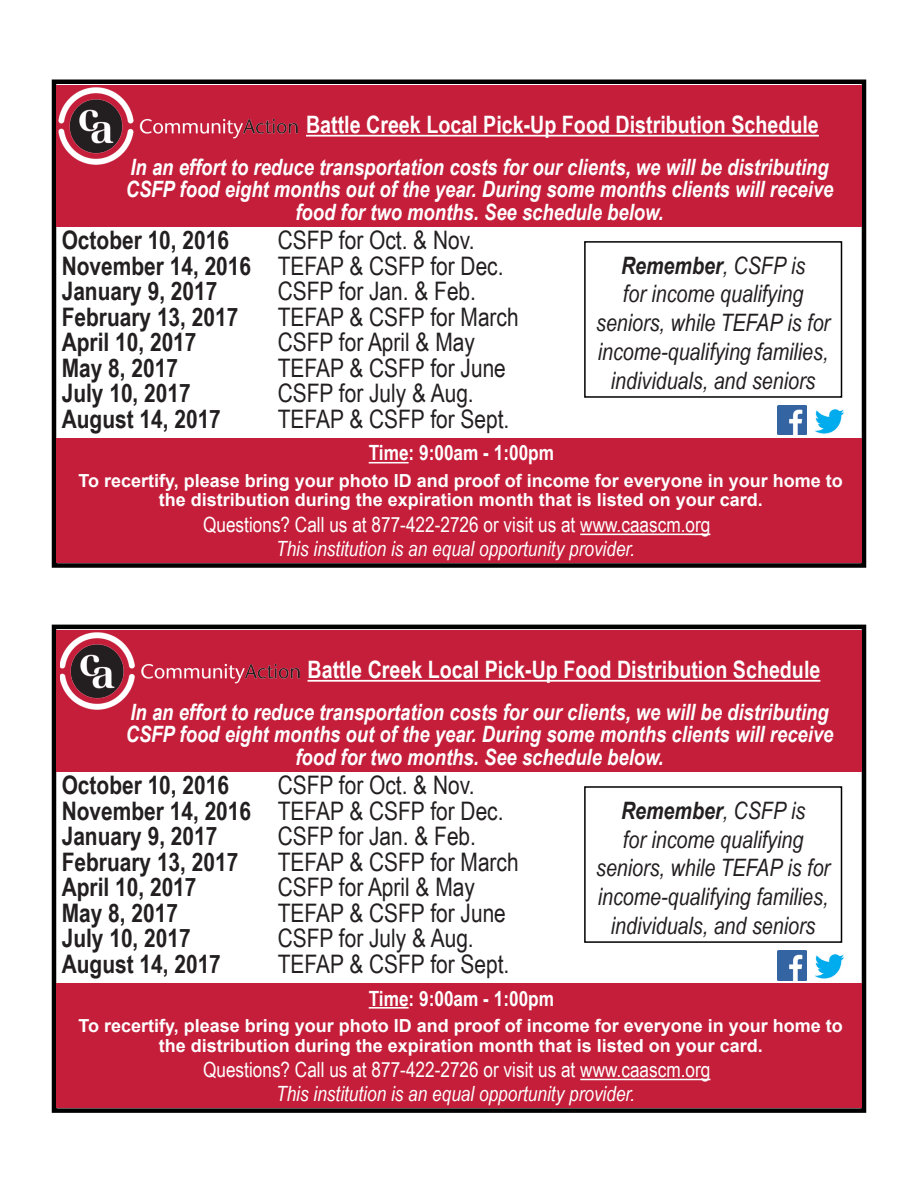
<style>
.page{position:relative;width:918px;height:1188px;background:#fff}
.page>*{position:absolute;margin:0;border:0;box-sizing:border-box;transform-origin:0 0}
.t1{font:25.5px "Arial Narrow";color:#231f20}
.t2{font:700 25.5px "Arial Narrow";color:#231f20}
.t3{font:italic 24px/28.8px "Arial Narrow";color:#231f20;text-align:center}
.t4{font:700 24px "Arial Narrow";color:#fff}
.t5{font:italic 700 22.5px/22.5px "Arial Narrow";color:#fff;text-align:center}
.t6{font:21px "Arial Narrow";color:#fff}
.t7{font:italic 21px "Arial Narrow";color:#fff}
.t8{font:700 21px "Arial Narrow";color:#fff}
.t9{font:700 18px/19.5px "Arial";color:#fff;text-align:center}
.s1{font-weight:700}
</style>
<div class="page">
<div style="left:52px;top:80px;width:814px;height:488px;border:4px solid #000"></div>
<div style="left:56px;top:85px;width:806px;height:141px;background:#c41e3a"></div>
<hr style="left:306px;top:135px;width:513px;height:2px;background:#fff">
<div style="left:584px;top:241px;width:258px;height:157px;border:2px solid #000"></div>
<img style="left:58px;top:88px;width:240px;height:76px">
<div style="left:56px;top:438px;width:806px;height:125px;background:#c41e3a"></div>
<hr style="left:369px;top:462px;width:40px;height:1px;background:#fff">
<hr style="left:580px;top:534px;width:130px;height:1px;background:#fff">
<img style="left:815px;top:409px;width:30px;height:25px">
<img style="left:777px;top:405px;width:30px;height:30px">
<div style="left:52px;top:625px;width:814px;height:488px;border:4px solid #000"></div>
<div style="left:56px;top:630px;width:806px;height:142px;background:#c41e3a"></div>
<hr style="left:308px;top:680px;width:512px;height:2px;background:#fff">
<div style="left:584px;top:786px;width:258px;height:157px;border:2px solid #000"></div>
<img style="left:60px;top:633px;width:239px;height:76px">
<div style="left:56px;top:983px;width:806px;height:125px;background:#c41e3a"></div>
<hr style="left:369px;top:1007px;width:40px;height:2px;background:#fff">
<hr style="left:580px;top:1079px;width:130px;height:1px;background:#fff">
<img style="left:777px;top:950px;width:30px;height:30px">
<img style="left:815px;top:954px;width:30px;height:25px">
<p class="t4" style="left:306px;top:107px;width:514px">Battle Creek Local Pick-Up Food Distribution Schedule</p>
<p class="t5" style="left:126px;top:155px;width:709px">In an effort to reduce transportation costs for our clients, we will be distributing<br>CSFP food eight months out of the year. During some months clients will receive food for two months. See schedule below.</p>
<p class="t2" style="left:62px;top:221px;width:169px">October 10, 2016</p>
<p class="t1" style="left:278px;top:222px;width:198px">CSFP for Oct. &amp; Nov.</p>
<p class="t1" style="left:62px;top:247px;width:443px"><span class="s1">November 14, 2016</span> TEFAP &amp; CSFP for Dec.</p>
<p class="t2" style="left:62px;top:272px;width:157px">January 9, 2017</p>
<p class="t1" style="left:278px;top:273px;width:200px">CSFP for Jan. &amp; Feb.</p>
<p class="t2" style="left:62px;top:297px;width:178px">February 13, 2017</p>
<p class="t1" style="left:278px;top:298px;width:242px">TEFAP &amp; CSFP for March</p>
<p class="t2" style="left:62px;top:323px;width:136px">April 10, 2017</p>
<p class="t1" style="left:278px;top:324px;width:199px">CSFP for April &amp; May</p>
<p class="t2" style="left:62px;top:348px;width:118px">May 8, 2017</p>
<p class="t1" style="left:278px;top:349px;width:230px">TEFAP &amp; CSFP for June</p>
<p class="t2" style="left:62px;top:374px;width:131px">July 10, 2017</p>
<p class="t1" style="left:278px;top:375px;width:198px">CSFP for July &amp; Aug.</p>
<p class="t2" style="left:62px;top:399px;width:161px">August 14, 2017</p>
<p class="t1" style="left:278px;top:400px;width:233px">TEFAP &amp; CSFP for Sept.</p>
<p class="t3" style="left:596px;top:250px;width:236px"><span class="s1">Remember</span>, CSFP is<br>for income qualifying seniors, while TEFAP is for income-qualifying families, individuals, and seniors</p>
<p class="t8" style="left:369px;top:437px;width:187px">Time: 9:00am - 1:00pm</p>
<p class="t9" style="left:78px;top:471px;width:766px">To recertify, please bring your photo ID and proof of income for everyone in your home to the distribution during the expiration month that is listed on your card.</p>
<p class="t6" style="left:203px;top:509px;width:509px">Questions? Call us at 877-422-2726 or visit us at www.caascm.org</p>
<p class="t7" style="left:276px;top:534px;width:360px">This institution is an equal opportunity provider.</p>
<p class="t4" style="left:308px;top:652px;width:514px">Battle Creek Local Pick-Up Food Distribution Schedule</p>
<p class="t5" style="left:126px;top:700px;width:709px">In an effort to reduce transportation costs for our clients, we will be distributing<br>CSFP food eight months out of the year. During some months clients will receive food for two months. See schedule below.</p>
<p class="t2" style="left:62px;top:766px;width:169px">October 10, 2016</p>
<p class="t1" style="left:278px;top:767px;width:198px">CSFP for Oct. &amp; Nov.</p>
<p class="t1" style="left:62px;top:792px;width:443px"><span class="s1">November 14, 2016</span> TEFAP &amp; CSFP for Dec.</p>
<p class="t2" style="left:62px;top:817px;width:157px">January 9, 2017</p>
<p class="t1" style="left:278px;top:818px;width:200px">CSFP for Jan. &amp; Feb.</p>
<p class="t2" style="left:62px;top:843px;width:178px">February 13, 2017</p>
<p class="t1" style="left:278px;top:843px;width:242px">TEFAP &amp; CSFP for March</p>
<p class="t2" style="left:62px;top:868px;width:136px">April 10, 2017</p>
<p class="t1" style="left:278px;top:869px;width:199px">CSFP for April &amp; May</p>
<p class="t2" style="left:62px;top:894px;width:118px">May 8, 2017</p>
<p class="t1" style="left:278px;top:894px;width:230px">TEFAP &amp; CSFP for June</p>
<p class="t2" style="left:62px;top:919px;width:131px">July 10, 2017</p>
<p class="t1" style="left:278px;top:920px;width:198px">CSFP for July &amp; Aug.</p>
<p class="t2" style="left:62px;top:945px;width:161px">August 14, 2017</p>
<p class="t1" style="left:278px;top:945px;width:233px">TEFAP &amp; CSFP for Sept.</p>
<p class="t3" style="left:596px;top:795px;width:236px"><span class="s1">Remember</span>, CSFP is<br>for income qualifying seniors, while TEFAP is for income-qualifying families, individuals, and seniors</p>
<p class="t8" style="left:369px;top:982px;width:187px">Time: 9:00am - 1:00pm</p>
<p class="t9" style="left:78px;top:1016px;width:766px">To recertify, please bring your photo ID and proof of income for everyone in your home to the distribution during the expiration month that is listed on your card.</p>
<p class="t6" style="left:203px;top:1054px;width:509px">Questions? Call us at 877-422-2726 or visit us at www.caascm.org</p>
<p class="t7" style="left:276px;top:1079px;width:360px">This institution is an equal opportunity provider.</p>
</div>
